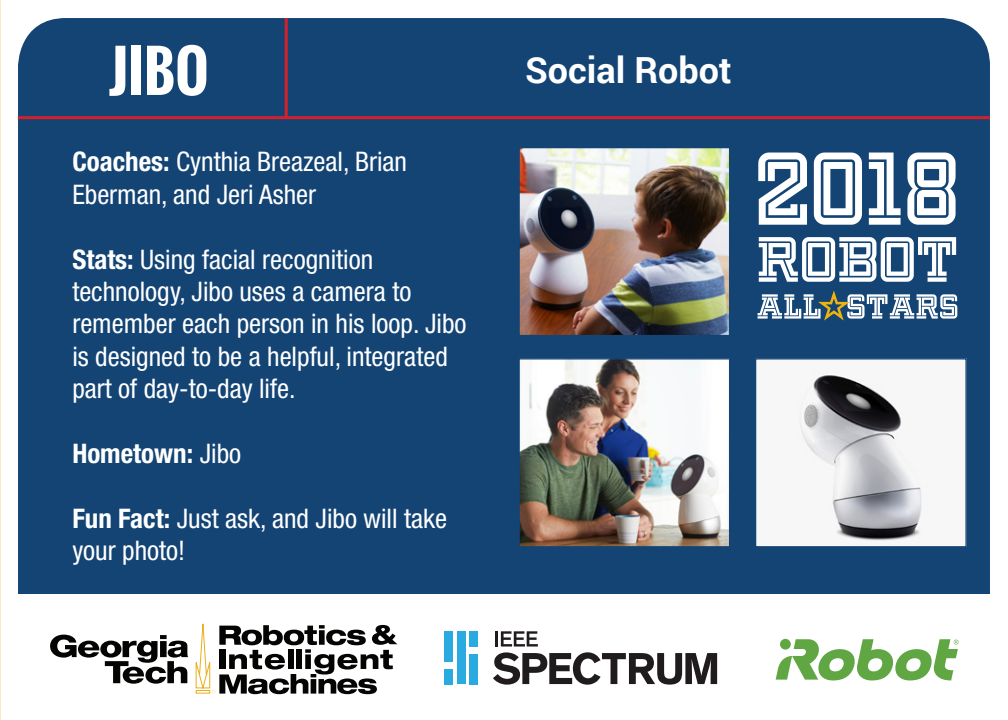
<style>
.page{position:relative;width:1008px;height:720px;background:#fff}
.page>*{position:absolute;margin:0;border:0;box-sizing:border-box;transform-origin:0 0}
.t1{font:700 56px "Oswald";color:#fff}
.t2{font:700 36px "Roboto";color:#fff}
.t3{font:condensed 27.2px/32.4px "Helvetica Neue LT Std";color:#fff}
.t4{font:700 condensed 27.2px "Helvetica Neue LT Std";color:#fff}
.s1{font-weight:700}
.s2{font-weight:400}
</style>
<div class="page">
<svg style="left:0;top:18px;width:1px;height:684px"></svg>
<img style="left:0;top:71px;width:1px;height:583px">
<div style="left:18px;top:18px;width:972px;height:576px;background:#134474"></div>
<hr style="left:285px;top:18px;width:3px;height:100px;background:#d3202a">
<img style="left:757px;top:360px;width:208px;height:186px">
<div style="left:755px;top:358px;width:212px;height:190px;border:1px solid #134474"></div>
<svg style="left:758px;top:237px;width:199px;height:87px"></svg>
<svg style="left:758px;top:153px;width:198px;height:72px"></svg>
<hr style="left:18px;top:116px;width:972px;height:3px;background:#d3202a">
<div style="left:445px;top:631px;width:8px;height:30px;background:#29abe2"></div>
<div style="left:445px;top:669px;width:8px;height:15px;background:#29abe2"></div>
<div style="left:469px;top:654px;width:9px;height:30px;background:#29abe2"></div>
<div style="left:469px;top:631px;width:9px;height:16px;background:#29abe2"></div>
<div style="left:457px;top:631px;width:9px;height:53px;background:#29abe2"></div>
<svg style="left:493px;top:631px;width:224px;height:54px"></svg>
<svg style="left:776px;top:639px;width:183px;height:41px"></svg>
<svg style="left:50px;top:635px;width:138px;height:49px"></svg>
<svg style="left:195px;top:624px;width:202px;height:70px"></svg>
<img style="left:520px;top:360px;width:208px;height:186px">
<div style="left:518px;top:358px;width:212px;height:190px;border:1px solid #134474"></div>
<img style="left:520px;top:149px;width:208px;height:185px">
<div style="left:518px;top:147px;width:212px;height:189px;border:1px solid #134474"></div>
<h1 class="t1" style="left:109px;top:29px;width:101px">JIBO</h1>
<p class="t2" style="left:525px;top:45px;width:208px">Social Robot</p>
<p class="t3" style="left:72px;top:145px;width:336px"><span class="s1">Coaches:</span> Cynthia Breazeal, Brian<br>Eberman, and Jeri Asher</p>
<p class="t3" style="left:72px;top:243px;width:396px"><span class="s1">Stats:</span> Using facial recognition technology, Jibo uses a camera to remember each person in his loop. Jibo is designed to be a helpful, integrated part of day-to-day life.</p>
<p class="t4" style="left:72px;top:437px;width:170px">Hometown: <span class="s2">Jibo</span></p>
<p class="t3" style="left:72px;top:502px;width:376px"><span class="s1">Fun Fact:</span> Just ask, and Jibo will take your photo!</p>
</div>
